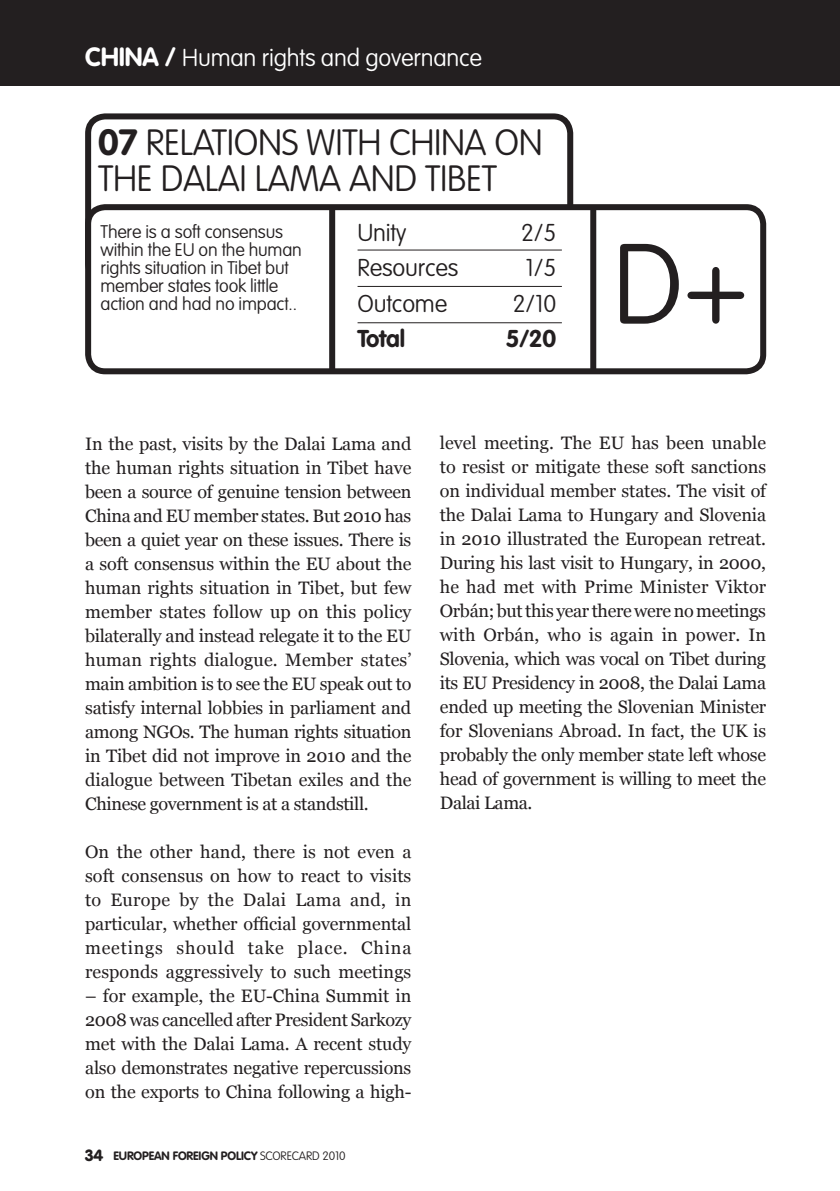
<style>
.page{position:relative;width:840px;height:1191px;background:#fff}
.page>*{position:absolute;margin:0;border:0;box-sizing:border-box;transform-origin:0 0}
.t1{font:100 112px "VAG Rounded";color:#231f20}
.t2{font:100 36px/36px "VAG Rounded";letter-spacing:-.01em;color:#231f20}
.t3{font:100 24px "VAG Rounded";letter-spacing:-.01em;color:#231f20}
.t4{font:100 24px "VAG Rounded";letter-spacing:-.01em;color:#fff}
.t5{font:700 24px "VAG Rounded";letter-spacing:-.01em;color:#231f20}
.t6{font:18px/24px "Georgia";letter-spacing:-.01em;color:#231f20;text-align:justify}
.t7{font:100 18px/18px "VAG Rounded";letter-spacing:-.01em;color:#231f20}
.t8{font:700 12px "VAG Rounded";letter-spacing:-.01em;color:#231f20}
.s1{font-weight:700;font-size:26px}
.s2{font-weight:700}
.s3{font-weight:900;font-size:16px}
.s4{font-weight:100}
</style>
<div class="page">
<div style="left:0;top:0;width:839px;height:85px;background:#231f20"></div>
<hr style="left:839px;top:0;width:1px;height:85px;background:#231f20">
<div style="left:85px;top:113px;width:488px;height:170px;border:6px solid #231f20;border-radius:17px"></div>
<div style="left:88px;top:207px;width:674px;height:164px;background:#fff;border-radius:17px"></div>
<div style="left:85px;top:204px;width:680px;height:170px;border:6px solid #231f20;border-radius:17px"></div>
<div style="left:590px;top:207px;width:6px;height:165px;background:#231f20"></div>
<div style="left:329px;top:207px;width:6px;height:165px;background:#231f20"></div>
<hr style="left:357px;top:249px;width:204px;height:1px;background:#231f20">
<hr style="left:357px;top:286px;width:204px;height:1px;background:#231f20">
<hr style="left:357px;top:322px;width:204px;height:1px;background:#231f20">
<h3 class="t4" style="left:85px;top:44px;width:398px"><span class="s1">CHINA /</span> Human rights and governance</h3>
<h2 class="t2" style="left:98px;top:124px;width:446px"><span class="s2">07</span> RELATIONS WITH CHINA ON<br>THE DALAI LAMA AND TIBET</h2>
<h3 class="t3" style="left:357px;top:219px;width:50px">Unity</h3>
<h3 class="t3" style="left:521px;top:219px;width:37px">2/5</h3>
<h3 class="t3" style="left:357px;top:254px;width:102px">Resources</h3>
<h3 class="t3" style="left:525px;top:254px;width:32px">1/5</h3>
<h3 class="t3" style="left:357px;top:289px;width:91px">Outcome</h3>
<h3 class="t3" style="left:512px;top:289px;width:45px">2/10</h3>
<h3 class="t5" style="left:357px;top:324px;width:49px">Total</h3>
<h3 class="t5" style="left:505px;top:324px;width:52px">5/20</h3>
<p class="t7" style="left:100px;top:223px;width:203px">There is a soft consensus within the EU on the human rights situation in Tibet but member states took little action and had no impact..</p>
<h1 class="t1" style="left:612px;top:220px;width:138px">D+</h1>
<p class="t6" style="left:85px;top:432px;width:328px">In the past, visits by the Dalai Lama and the human rights situation in Tibet have been a source of genuine tension between China and EU member states. But 2010 has been a quiet year on these issues. There is a soft consensus within the EU about the human rights situation in Tibet, but few member states follow up on this policy bilaterally and instead relegate it to the EU human rights dialogue. Member states’ main ambition is to see the EU speak out to satisfy internal lobbies in parliament and among NGOs. The human rights situation in Tibet did not improve in 2010 and the dialogue between Tibetan exiles and the Chinese government is at a standstill.</p>
<p class="t6" style="left:85px;top:839px;width:328px">On the other hand, there is not even a soft consensus on how to react to visits to Europe by the Dalai Lama and, in particular, whether official governmental meetings should take place. China responds aggressively to such meetings</p>
<p class="t6" style="left:85px;top:983px;width:328px">– for example, the EU-China Summit in 2008 was cancelled after President Sarkozy met with the Dalai Lama. A recent study also demonstrates negative repercussions on the exports to China following a high-</p>
<p class="t8" style="left:85px;top:1148px;width:262px"><span class="s3">34</span> EUROPEAN FOREIGN POLICY <span class="s4">SCORECARD 2010</span></p>
<p class="t6" style="left:439px;top:431px;width:328px">level meeting. The EU has been unable to resist or mitigate these soft sanctions on individual member states. The visit of the Dalai Lama to Hungary and Slovenia in 2010 illustrated the European retreat.<br>During his last visit to Hungary, in 2000, he had met with Prime Minister Viktor Orbán; but this year there were no meetings with Orbán, who is again in power. In Slovenia, which was vocal on Tibet during its EU Presidency in 2008, the Dalai Lama ended up meeting the Slovenian Minister for Slovenians Abroad. In fact, the UK is probably the only member state left whose head of government is willing to meet the Dalai Lama.</p>
</div>
